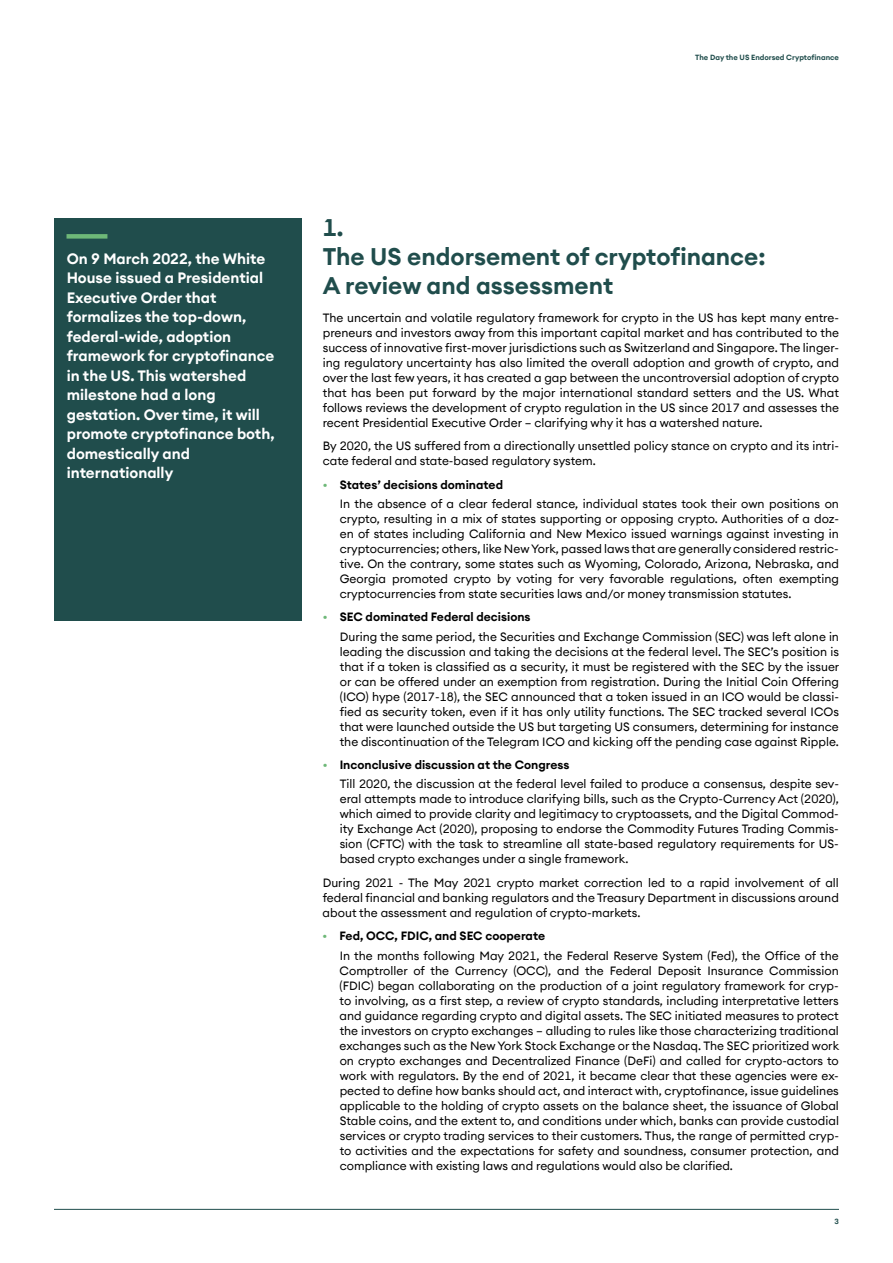
<style>
.page{position:relative;width:893px;height:1263px;background:#fff}
.page>*{position:absolute;margin:0;border:0;box-sizing:border-box;transform-origin:0 0}
.t1{font:600 24px/28.8px "Seba Euclid";color:#204d4c}
.t2{font:600 15px/19.5px "Seba Euclid";color:#fff}
.t3{font:12px/15px "Seba Euclid";color:#000;text-align:justify}
.t4{font:600 7.5px "Seba Euclid";color:#204d4c}
.s1{font-weight:600;color:#6eb878}
.s2{font-weight:600}
</style>
<div class="page">
<hr style="left:54px;top:1209px;width:785px;height:1px;background:#204d4c">
<div style="left:54px;top:218px;width:247px;height:403px;background:#204d4c"></div>
<div style="left:67px;top:234px;width:40px;height:5px;background:#6eb878"></div>
<p class="t4" style="left:695px;top:53px;width:145px">The Day the US Endorsed Cryptofinance</p>
<p class="t2" style="left:67px;top:249px;width:209px">On 9 March 2022, the White<br>House issued a Presidential<br>Executive Order that formalizes the top-down, federal-wide, adoption framework for cryptofinance in the US. This watershed milestone had a long gestation. Over time, it will promote cryptofinance both, domestically and internationally</p>
<h1 class="t1" style="left:323px;top:213px;width:444px">1.<br>The US endorsement of cryptofinance:<br>A review and assessment</h1>
<p class="t3" style="left:323px;top:310px;width:518px">The uncertain and volatile regulatory framework for crypto in the US has kept many entre&shy;preneurs and investors away from this important capital market and has contributed to the success of innovative first-mover jurisdictions such as Switzerland and Singapore. The linger&shy;ing regulatory uncertainty has also limited the overall adoption and growth of crypto, and over the last few years, it has created a gap between the uncontroversial adoption of crypto that has been put forward by the major international standard setters and the US. What follows reviews the development of crypto regulation in the US since 2017 and assesses the recent Presidential Executive Order – clarifying why it has a watershed nature.</p>
<p class="t3" style="left:323px;top:438px;width:518px">By 2020, the US suffered from a directionally unsettled policy stance on crypto and its intri&shy;cate federal and state-based regulatory system.</p>
<p class="t3" style="left:340px;top:475px;width:501px;line-height:19.2px;text-indent:-17px"><span class="s1">•</span> <span class="s2">Statesʼ decisions dominated<br></span>In the absence of a clear federal stance, individual states took their own positions on</p>
<p class="t3" style="left:340px;top:511px;width:501px">crypto, resulting in a mix of states supporting or opposing crypto. Authorities of a doz&shy;en of states including California and New Mexico issued warnings against investing in cryptocurrencies; others, like NewYork, passed laws that are generally considered restric&shy;tive. On the contrary, some states such as Wyoming, Colorado, Arizona, Nebraska, and Georgia promoted crypto by voting for very favorable regulations, often exempting cryptocurrencies from state securities laws and/or money transmission statutes.</p>
<p class="t3" style="left:340px;top:607px;width:501px;line-height:19.2px;text-indent:-17px"><span class="s1">•</span> <span class="s2">SEC dominated Federal decisions<br></span>During the same period, the Securities and Exchange Commission (SEC) was left alone in</p>
<p class="t3" style="left:340px;top:644px;width:501px">leading the discussion and taking the decisions at the federal level. The SEC’s position is that if a token is classified as a security, it must be registered with the SEC by the issuer or can be offered under an exemption from registration. During the Initial Coin Offering (ICO) hype (2017-18), the SEC announced that a token issued in an ICO would be classi&shy;fied as security token, even if it has only utility functions. The SEC tracked several ICOs that were launched outside the US but targeting US consumers, determining for instance the discontinuation of the Telegram ICO and kicking off the pending case against Ripple.</p>
<p class="t3" style="left:340px;top:755px;width:501px;line-height:19.2px;text-indent:-17px"><span class="s1">•</span> <span class="s2">Inconclusive discussion at the Congress<br></span>Till 2020, the discussion at the federal level failed to produce a consensus, despite sev-</p>
<p class="t3" style="left:340px;top:791px;width:501px">eral attempts made to introduce clarifying bills, such as the Crypto-Currency Act (2020), which aimed to provide clarity and legitimacy to cryptoassets, and the Digital Commod&shy;ity Exchange Act (2020), proposing to endorse the Commodity Futures Trading Commis&shy;sion (CFTC) with the task to streamline all state-based regulatory requirements for US&shy;based crypto exchanges under a single framework.</p>
<p class="t3" style="left:323px;top:875px;width:518px">During 2021 - The May 2021 crypto market correction led to a rapid involvement of all federal financial and banking regulators and the Treasury Department in discussions around about the assessment and regulation of crypto-markets.</p>
<p class="t3" style="left:340px;top:926px;width:501px;line-height:19.2px;text-indent:-17px"><span class="s1">•</span> <span class="s2">Fed, OCC, FDIC, and SEC cooperate<br></span>In the months following May 2021, the Federal Reserve System (Fed), the Office of the</p>
<p class="t3" style="left:340px;top:963px;width:501px">Comptroller of the Currency (OCC), and the Federal Deposit Insurance Commission (FDIC) began collaborating on the production of a joint regulatory framework for cryp&shy;to involving, as a first step, a review of crypto standards, including interpretative letters and guidance regarding crypto and digital assets. The SEC initiated measures to protect the investors on crypto exchanges – alluding to rules like those characterizing traditional exchanges such as the New York Stock Exchange or the Nasdaq. The SEC prioritized work on crypto exchanges and Decentralized Finance (DeFi) and called for crypto-actors to work with regulators. By the end of 2021, it became clear that these agencies were ex&shy;pected to define how banks should act, and interact with, cryptofinance, issue guidelines applicable to the holding of crypto assets on the balance sheet, the issuance of Global Stable coins, and the extent to, and conditions under which, banks can provide custodial services or crypto trading services to their customers. Thus, the range of permitted cryp&shy;to activities and the expectations for safety and soundness, consumer protection, and compliance with existing laws and regulations would also be clarified.</p>
<p class="t4" style="left:834px;top:1217px;width:6px">3</p>
</div>
